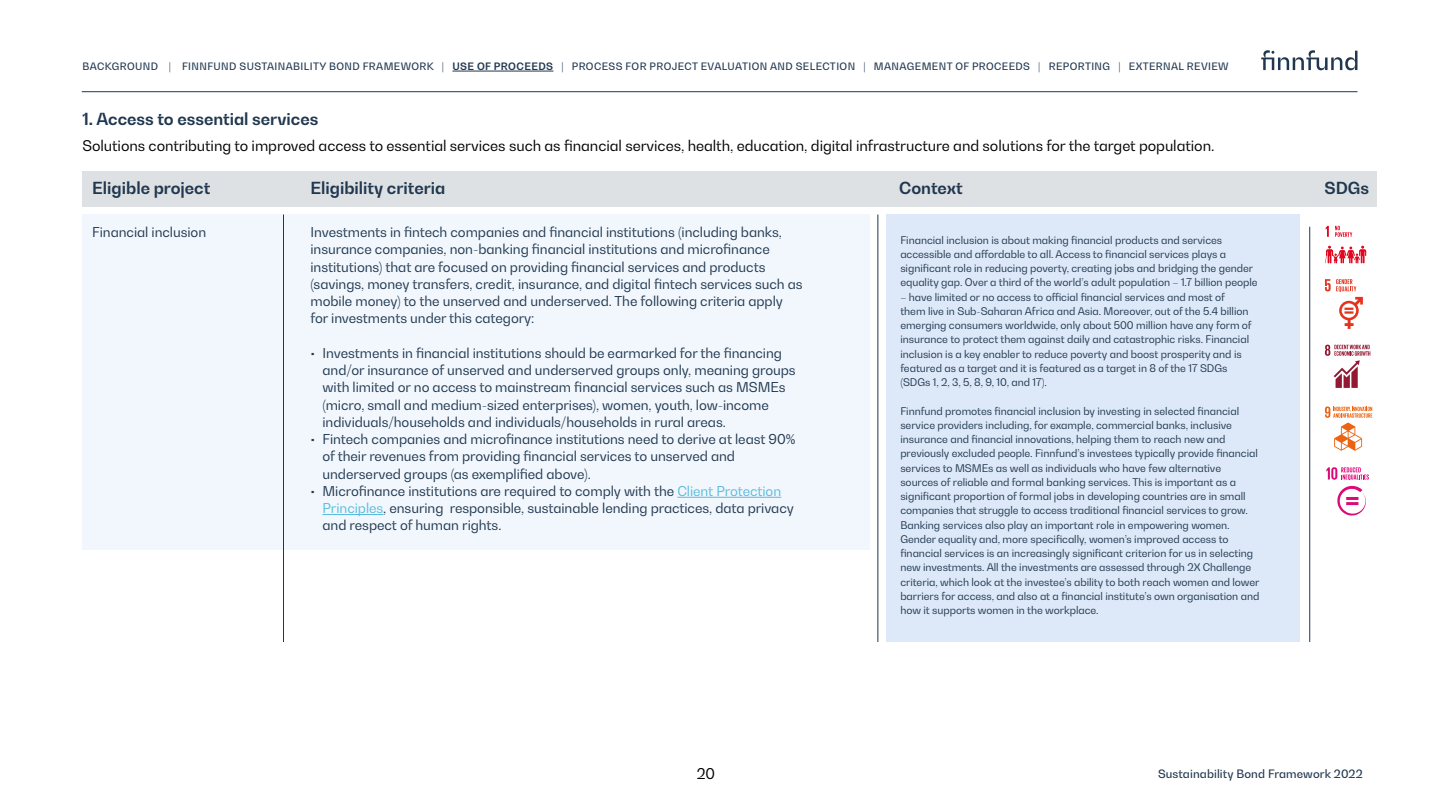
<style>
.page{position:relative;width:1440px;height:810px;background:#fff}
.page>*{position:absolute;margin:0;border:0;box-sizing:border-box;transform-origin:0 0}
.t1{font:700 16.5px "Bw Gradual";color:#20374f}
.t2{font:14.77px "Bw Gradual";color:#000}
.t3{font:14.62px "Bw Gradual";letter-spacing:-.005em;color:#000}
.t4{font:13.5px/17.2px "Bw Gradual";letter-spacing:-.005em;color:#20374f}
.t5{font:500 11.48px "Bw Gradual";letter-spacing:.01em;color:#20374f}
.t6{font:10.5px/14.2px "Bw Gradual";letter-spacing:-.005em;color:#20374f}
.t7{font:500 10.12px "Bw Gradual";letter-spacing:.04em;color:#20374f}
.s1{font-weight:700}
.s2{color:#5abbdc}
</style>
<div class="page">
<svg style="left:1261px;top:50px;width:96px;height:20px"></svg>
<div style="left:82px;top:214px;width:788px;height:336px;background:#f1f7fd"></div>
<svg style="left:1335px;top:226px;width:17px;height:11px"></svg>
<svg style="left:1326px;top:226px;width:3px;height:11px"></svg>
<svg style="left:1325px;top:246px;width:41px;height:17px"></svg>
<svg style="left:1325px;top:345px;width:45px;height:43px"></svg>
<svg style="left:1325px;top:279px;width:38px;height:50px"></svg>
<svg style="left:1326px;top:467px;width:43px;height:49px"></svg>
<svg style="left:1325px;top:406px;width:47px;height:45px"></svg>
<div style="left:886px;top:214px;width:414px;height:428px;background:#dde9f8"></div>
<div style="left:82px;top:171px;width:1295px;height:36px;background:#dee1e4"></div>
<hr style="left:677px;top:497px;width:104px;height:1px;background:#5abbdc">
<hr style="left:322px;top:514px;width:61px;height:1px;background:#5abbdc">
<hr style="left:283px;top:214px;width:1px;height:428px;background:#20374f">
<hr style="left:878px;top:214px;width:1px;height:428px;background:#20374f">
<hr style="left:1309px;top:227px;width:1px;height:415px;background:#20374f">
<hr style="left:82px;top:92px;width:1276px;height:1px;background:#20374f">
<hr style="left:452px;top:71px;width:101px;height:1px;background:#20374f">
<p class="t7" style="left:83px;top:60px;width:1148px">BACKGROUND | FINNFUND SUSTAINABILITY BOND FRAMEWORK | <span class="s1">USE OF PROCEEDS</span> | PROCESS FOR PROJECT EVALUATION AND SELECTION | MANAGEMENT OF PROCEEDS | REPORTING | EXTERNAL REVIEW</p>
<h1 class="t1" style="left:82px;top:108px;width:237px">1. Access to essential services</h1>
<h3 class="t3" style="left:82px;top:137px;width:1134px">Solutions contributing to improved access to essential services such as financial services, health, education, digital infrastructure and solutions for the target population.</h3>
<h1 class="t1" style="left:92px;top:177px;width:120px">Eligible project</h1>
<h1 class="t1" style="left:310px;top:177px;width:136px">Eligibility criteria</h1>
<h1 class="t1" style="left:899px;top:177px;width:65px">Context</h1>
<h1 class="t1" style="left:1325px;top:177px;width:46px">SDGs</h1>
<p class="t4" style="left:310px;top:223px;width:494px">Investments in fintech companies and financial institutions (including banks, insurance companies, non-banking financial institutions and microfinance institutions) that are focused on providing financial services and products (savings, money transfers, credit, insurance, and digital fintech services such as mobile money) to the unserved and underserved. The following criteria apply for investments under this category:</p>
<p class="t4" style="left:323px;top:344px;width:475px;text-indent:-12px">• Investments in financial institutions should be earmarked for the financing and/or insurance of unserved and underserved groups only, meaning groups with limited or no access to mainstream financial services such as MSMEs (micro, small and medium-sized enterprises), women, youth, low-income individuals/households and individuals/households in rural areas.</p>
<p class="t4" style="left:323px;top:430px;width:474px;text-indent:-12px">• Fintech companies and microfinance institutions need to derive at least 90% of their revenues from providing financial services to unserved and underserved groups (as exemplified above).</p>
<p class="t4" style="left:323px;top:482px;width:473px;text-indent:-12px">• Microfinance institutions are required to comply with the <span class="s2">Client Protection<br>Principles</span>, ensuring responsible, sustainable lending practices, data privacy and respect of human rights.</p>
<p class="t4" style="left:92px;top:223px;width:115px">Financial inclusion</p>
<p class="t6" style="left:900px;top:232px;width:359px">Financial inclusion is about making financial products and services accessible and affordable to all. Access to financial services plays a significant role in reducing poverty, creating jobs and bridging the gender equality gap. Over a third of the world’s adult population – 1.7 billion people</p>
<p class="t6" style="left:900px;top:289px;width:353px">– have limited or no access to official financial services and most of them live in Sub-Saharan Africa and Asia. Moreover, out of the 5.4 billion emerging consumers worldwide, only about 500 million have any form of insurance to protect them against daily and catastrophic risks. Financial inclusion is a key enabler to reduce poverty and boost prosperity and is featured as a target and it is featured as a target in 8 of the 17 SDGs (SDGs 1, 2, 3, 5, 8, 9, 10, and 17).</p>
<p class="t6" style="left:900px;top:403px;width:361px">Finnfund promotes financial inclusion by investing in selected financial service providers including, for example, commercial banks, inclusive insurance and financial innovations, helping them to reach new and previously excluded people. Finnfund’s investees typically provide financial services to MSMEs as well as individuals who have few alternative sources of reliable and formal banking services. This is important as a significant proportion of formal jobs in developing countries are in small companies that struggle to access traditional financial services to grow.<br>Banking services also play an important role in empowering women.<br>Gender equality and, more specifically, women’s improved access to financial services is an increasingly significant criterion for us in selecting new investments. All the investments are assessed through 2X Challenge criteria, which look at the investee’s ability to both reach women and lower barriers for access, and also at a financial institute’s own organisation and how it supports women in the workplace.</p>
<h2 class="t2" style="left:697px;top:764px;width:20px">20</h2>
<p class="t5" style="left:1158px;top:766px;width:206px">Sustainability Bond Framework 2022</p>
</div>
